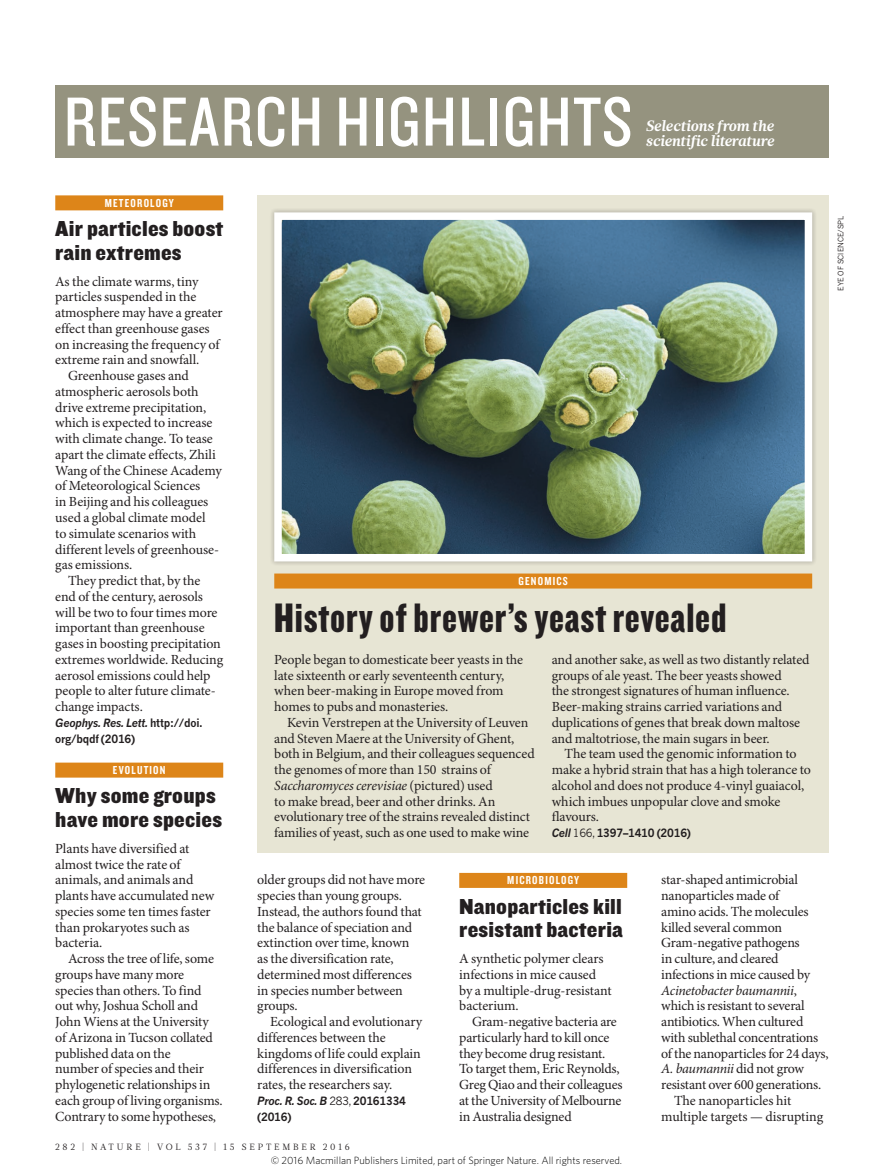
<style>
.page{position:relative;width:893px;height:1174px;background:#fff}
.page>*{position:absolute;margin:0;border:0;box-sizing:border-box;transform-origin:0 0}
.t1{font:72px "Knockout 29 Junior Ltweight";letter-spacing:.02em;color:#fff}
.BRIEFS_BOX_HEAD{font:42.75px "Knockout 69 Full Liteweight";letter-spacing:.02em;color:#231f20}
.RES_HIGH_HEAD_15{font:22.5px/23.7px "Knockout 71 Full Middlewt";letter-spacing:.01em;color:#231f20}
.t2{font:italic 700 15px/15px "Glosa Math";letter-spacing:-.005em;color:#fff}
.BODY_TEXT_R_L_INDENT{font:13.95px/15.8px "Minion Pro";letter-spacing:-.01em;color:#231f20}
.BODY_TEXT_R_L_1ST_PA{font:13.95px/15.8px "Minion Pro";letter-spacing:-.005em;color:#231f20}
.BRIEFS_SUBJECT_STRAP{font:12px "Knockout 49 Liteweight";letter-spacing:.1em;color:#fff}
.BRIEFS_PAPER{font:700 11.25px/15.8px "News Gothic MTOT";letter-spacing:-.02em;color:#231f20;scale:.95 1}
.t3{font:300 10.5px "Whitney";color:#000}
.t4{font:9px "Glosa Math";letter-spacing:.305em;color:#231f20}
.PIC_CREDIT{font:7.5px "News Gothic MTOT";color:#231f20}
.s1{font-style:italic}
.s2{font-weight:400}
</style>
<div class="page">
<div style="left:257px;top:195px;width:572px;height:658px;background:#e7e5d4"></div>
<div style="left:269px;top:208px;width:548px;height:358px;background:#231f20;opacity:.25"></div>
<img style="left:283px;top:221px;width:520px;height:331px">
<div style="left:274px;top:212px;width:538px;height:349px;border:8px solid #fff"></div>
<div style="left:274px;top:573px;width:538px;height:15px;background:#dd8519"></div>
<div style="left:55px;top:762px;width:168px;height:15px;background:#dd8519"></div>
<div style="left:459px;top:873px;width:168px;height:15px;background:#dd8519"></div>
<div style="left:55px;top:195px;width:168px;height:15px;background:#dd8519"></div>
<div style="left:55px;top:85px;width:774px;height:72px;background:#95937f"></div>
<h1 class="t1" style="left:64px;top:75px;width:570px">RESEARCH HIGHLIGHTS</h1>
<p class="t2" style="left:646px;top:118px;width:130px">Selections from the scientific literature</p>
<p class="BRIEFS_SUBJECT_STRAP" style="left:105px;top:195px;width:71px">METEOROLOGY</p>
<p class="RES_HIGH_HEAD_15" style="left:55px;top:216px;width:170px">Air particles boost rain extremes</p>
<p class="BODY_TEXT_R_L_1ST_PA" style="left:55px;top:274px;width:169px">As the climate warms, tiny particles suspended in the atmosphere may have a greater effect than greenhouse gases on increasing the frequency of extreme rain and snowfall.</p>
<p class="BODY_TEXT_R_L_INDENT" style="left:55px;top:368px;width:168px;text-indent:13px">Greenhouse gases and atmospheric aerosols both drive extreme precipitation, which is expected to increase with climate change. To tease apart the climate effects, Zhili<br>Wang of the Chinese Academy of Meteorological Sciences<br>in Beijing and his colleagues used a global climate model<br>to simulate scenarios with different levels of greenhouse&shy;gas emissions.</p>
<p class="BODY_TEXT_R_L_INDENT" style="left:55px;top:573px;width:169px;text-indent:13px">They predict that, by the end of the century, aerosols will be two to four times more important than greenhouse gases in boosting precipitation extremes worldwide. Reducing aerosol emissions could help people to alter future climate&shy;change impacts.</p>
<p class="BRIEFS_PAPER" style="left:55px;top:714px;width:156px"><span class="s1">Geophys. Res. Lett.</span> http://doi. org/bqdf (2016)</p>
<p class="BRIEFS_SUBJECT_STRAP" style="left:113px;top:762px;width:54px">EVOLUTION</p>
<p class="RES_HIGH_HEAD_15" style="left:55px;top:783px;width:168px">Why some groups have more species</p>
<p class="BODY_TEXT_R_L_1ST_PA" style="left:55px;top:841px;width:161px">Plants have diversified at almost twice the rate of animals, and animals and plants have accumulated new species some ten times faster than prokaryotes such as bacteria.</p>
<p class="BODY_TEXT_R_L_INDENT" style="left:55px;top:951px;width:169px;text-indent:13px">Across the tree of life, some groups have many more species than others. To find out why, Joshua Scholl and<br>John Wiens at the University of Arizona in Tucson collated published data on the<br>number of species and their phylogenetic relationships in each group of living organisms.<br>Contrary to some hypotheses,</p>
<p class="BRIEFS_SUBJECT_STRAP" style="left:519px;top:573px;width:51px">GENOMICS</p>
<p class="BRIEFS_BOX_HEAD" style="left:274px;top:591px;width:454px">History of brewer’s yeast revealed</p>
<p class="BODY_TEXT_R_L_1ST_PA" style="left:274px;top:652px;width:250px">People began to domesticate beer yeasts in the late sixteenth or early seventeenth century, when beer-making in Europe moved from homes to pubs and monasteries.</p>
<p class="BODY_TEXT_R_L_INDENT" style="left:274px;top:715px;width:262px;text-indent:13px">Kevin Verstrepen at the University of Leuven and Steven Maere at the University of Ghent, both in Belgium, and their colleagues sequenced the genomes of more than 150 strains of <span class="s1">Saccharomyces cerevisiae</span> (pictured) used<br>to make bread, beer and other drinks. An evolutionary tree of the strains revealed distinct families of yeast, such as one used to make wine</p>
<p class="BODY_TEXT_R_L_INDENT" style="left:552px;top:652px;width:259px">and another sake, as well as two distantly related groups of ale yeast. The beer yeasts showed<br>the strongest signatures of human influence.<br>Beer-making strains carried variations and duplications of genes that break down maltose and maltotriose, the main sugars in beer.</p>
<p class="BODY_TEXT_R_L_INDENT" style="left:552px;top:746px;width:261px;text-indent:13px">The team used the genomic information to make a hybrid strain that has a high tolerance to alcohol and does not produce 4-vinyl guaiacol, which imbues unpopular clove and smoke flavours.</p>
<p class="BRIEFS_PAPER" style="left:552px;top:825px;width:148px"><span class="s1">Cell</span> <span class="s2">166,</span> 1397–1410 (2016)</p>
<p class="BODY_TEXT_R_L_INDENT" style="left:257px;top:872px;width:169px">older groups did not have more species than young groups.<br>Instead, the authors found that the balance of speciation and extinction over time, known<br>as the diversification rate, determined most differences in species number between groups.</p>
<p class="BODY_TEXT_R_L_INDENT" style="left:257px;top:1014px;width:167px;text-indent:13px">Ecological and evolutionary differences between the kingdoms of life could explain differences in diversification rates, the researchers say.</p>
<p class="BRIEFS_PAPER" style="left:257px;top:1092px;width:158px"><span class="s1">Proc. R. Soc. B</span> <span class="s2">283,</span> 20161334 (2016)</p>
<p class="BRIEFS_SUBJECT_STRAP" style="left:507px;top:872px;width:73px">MICROBIOLOGY</p>
<p class="RES_HIGH_HEAD_15" style="left:459px;top:893px;width:165px">Nanoparticles kill resistant bacteria</p>
<p class="BODY_TEXT_R_L_1ST_PA" style="left:459px;top:951px;width:154px">A synthetic polymer clears infections in mice caused by a multiple-drug-resistant bacterium.</p>
<p class="BODY_TEXT_R_L_INDENT" style="left:459px;top:1014px;width:165px;text-indent:13px">Gram-negative bacteria are particularly hard to kill once they become drug resistant.<br>To target them, Eric Reynolds,<br>Greg Qiao and their colleagues at the University of Melbourne in Australia designed</p>
<p class="BODY_TEXT_R_L_INDENT" style="left:661px;top:872px;width:169px">star-shaped antimicrobial nanoparticles made of<br>amino acids. The molecules killed several common<br>Gram-negative pathogens<br>in culture, and cleared infections in mice caused by<br><span class="s1">Acinetobacter baumannii</span>, which is resistant to several antibiotics. When cultured with sublethal concentrations of the nanoparticles for 24 days,<br><span class="s1">A. baumannii</span> did not grow resistant over 600 generations.</p>
<p class="BODY_TEXT_R_L_INDENT" style="left:661px;top:1093px;width:164px;text-indent:13px">The nanoparticles hit multiple targets — disrupting</p>
<p class="t4" style="left:55px;top:1141px;width:296px">282 | NATURE | VOL 537 | 15 SEPTEMBER 2016</p>
<p class="t3" style="left:271px;top:1153px;width:353px">© 2016 Macmillan Publishers Limited, part of Springer Nature. All rights reserved.</p>
<p class="PIC_CREDIT" style="left:836px;top:291px;width:77px;rotate:-90deg">EYE OF SCIENCE/SPL</p>
</div>
